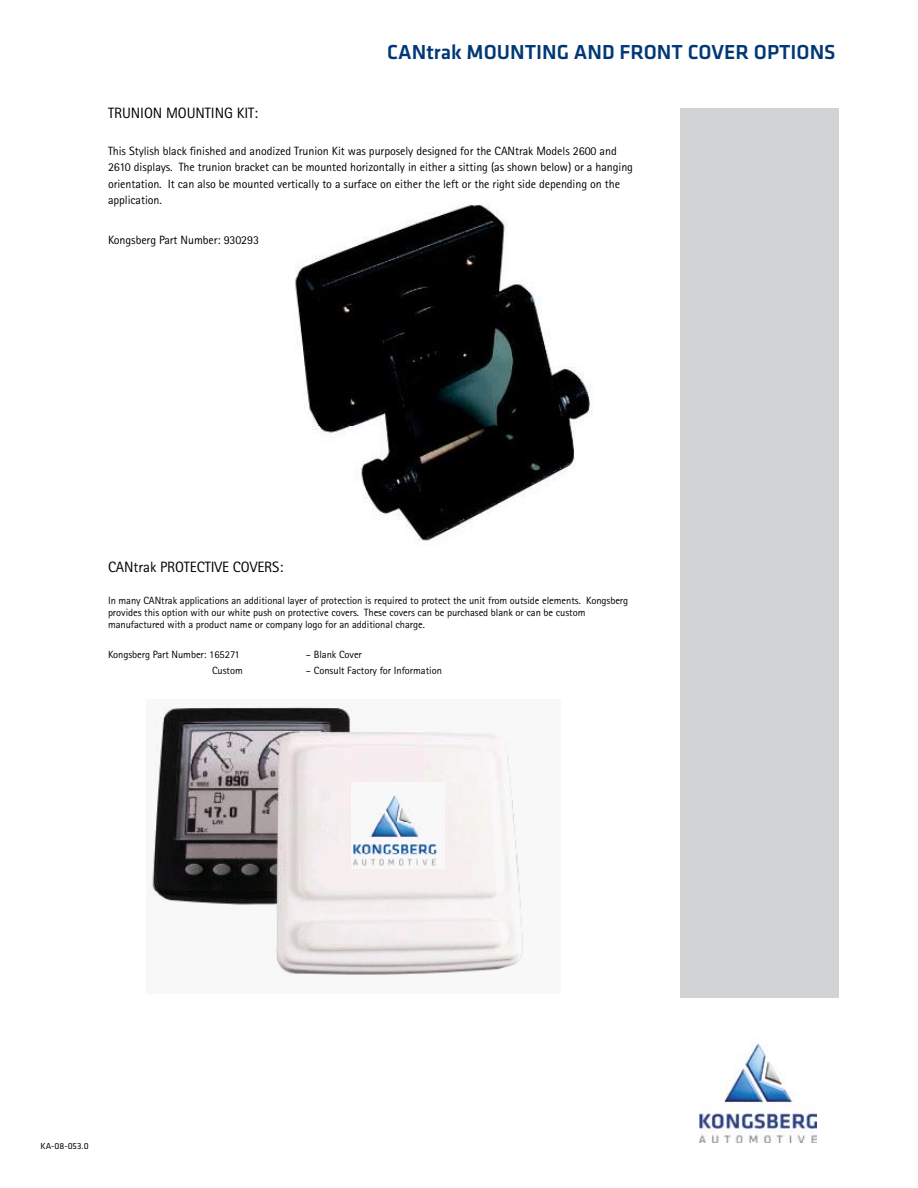
<style>
.page{position:relative;width:918px;height:1188px;background:#fff}
.page>*{position:absolute;margin:0;border:0;box-sizing:border-box;transform-origin:0 0}
.t1{font:500 21px "Klavika";color:#003876}
.t2{font:15px "Rotis Sans Serif Std";letter-spacing:-.005em;color:#000}
.t3{font:12px/16.5px "Rotis Sans Serif Std";letter-spacing:-.005em;color:#000}
.t4{font:10.5px/12px "Rotis Sans Serif Std";letter-spacing:-.005em;color:#000}
.t5{font:9px "Klavika";color:#000}
</style>
<div class="page">
<img style="left:699px;top:1043px;width:118px;height:100px">
<div style="left:680px;top:108px;width:159px;height:889px;background:#d1d3d4"></div>
<img style="left:295px;top:202px;width:298px;height:340px">
<img style="left:146px;top:706px;width:377px;height:279px">
<img style="left:352px;top:782px;width:92px;height:86px">
<h1 class="t1" style="left:387px;top:38px;width:14px">CAN</h1>
<h1 class="t1" style="left:426px;top:38px;width:411px">TRAK MOUNTING AND FRONT COVER OPTIONS</h1>
<h2 class="t2" style="left:108px;top:104px;width:9px">trunion</h2>
<h2 class="t2" style="left:166px;top:104px;width:10px">mounting</h2>
<h2 class="t2" style="left:237px;top:104px;width:23px">kit :</h2>
<p class="t3" style="left:108px;top:142px;width:527px">This Stylish black finished and anodized Trunion Kit was purposely designed for the CANtrak Models 2600 and 2610 displays. The trunion bracket can be mounted horizontally in either a sitting (as shown below) or a hanging orientation. It can also be mounted vertically to a surface on either the left or the right side depending on the application.</p>
<p class="t3" style="left:108px;top:231px;width:153px">Kongsberg Part Number: 930293</p>
<h2 class="t2" style="left:108px;top:558px;width:60px">cantrak protecti</h2>
<h2 class="t2" style="left:215px;top:558px;width:70px">vecovers :</h2>
<p class="t4" style="left:108px;top:594px;width:522px">In many CANtrak applications an additional layer of protection is required to protect the unit from outside elements. Kongsberg provides this option with our white push on protective covers. These covers can be purchased blank or can be custom manufactured with a product name or company logo for an additional charge.</p>
<p class="t4" style="left:108px;top:649px;width:133px">Kongsberg Part Number: 165271</p>
<p class="t4" style="left:306px;top:649px;width:57px">– Blank Cover</p>
<p class="t4" style="left:212px;top:664px;width:32px">Custom</p>
<p class="t4" style="left:306px;top:664px;width:137px">– Consult Factory for Information</p>
<p class="t5" style="left:40px;top:1140px;width:50px">KA-08-053.0</p>
</div>
